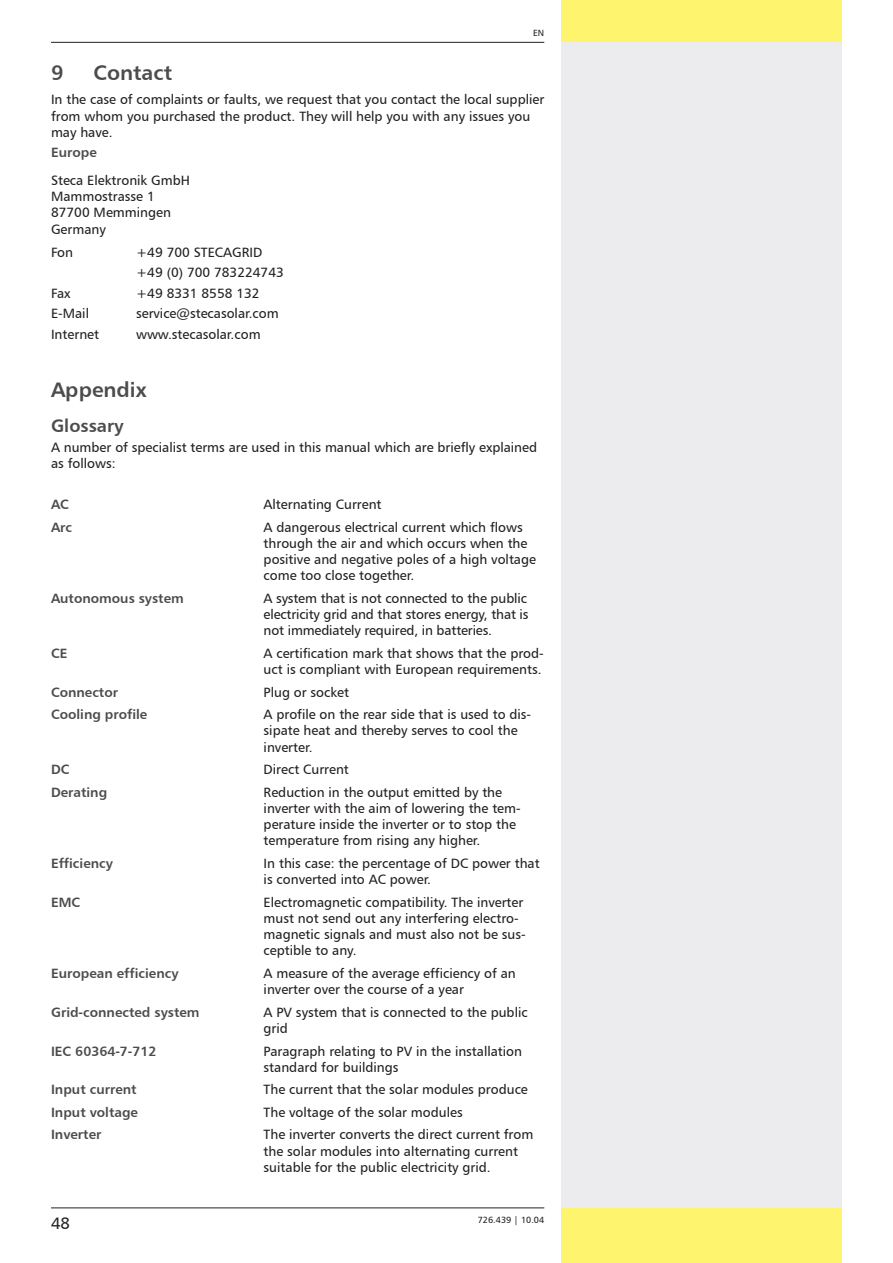
<style>
.page{position:relative;width:893px;height:1263px;background:#fff}
.page>*{position:absolute;margin:0;border:0;box-sizing:border-box;transform-origin:0 0}
.t1{font:21px "Humanist 777 BT Bold B";color:#4b4c4d}
.t2{font:18px "Humanist 777 BT Bold B";color:#4b4c4d}
.t3{font:16.5px "Humanist 777 BT Roman B";color:#231f20}
.t4{font:13.5px/16.2px "Humanist 777 BT Roman B";color:#231f20}
.t5{font:13.5px "Humanist 777 BT Bold B";color:#4b4c4d}
.t6{font:9px "Humanist 777 BT Roman B";color:#231f20}
</style>
<div class="page">
<div style="left:561px;top:0;width:281px;height:43px;background:#fff46d"></div>
<div style="left:561px;top:1208px;width:281px;height:55px;background:#fff46d"></div>
<div style="left:561px;top:43px;width:281px;height:1165px;background:#ececee"></div>
<hr style="left:51px;top:1207px;width:493px;height:1px;background:#231f20">
<hr style="left:51px;top:42px;width:493px;height:1px;background:#231f20">
<p class="t6" style="left:533px;top:27px;width:13px">EN</p>
<h1 class="t1" style="left:51px;top:59px;width:14px">9</h1>
<h1 class="t1" style="left:94px;top:59px;width:80px">Contact</h1>
<p class="t4" style="left:51px;top:91px;width:495px">In the case of complaints or faults, we request that you contact the local supplier from whom you purchased the product. They will help you with any issues you may have.</p>
<p class="t5" style="left:51px;top:144px;width:47px">Europe</p>
<p class="t4" style="left:51px;top:172px;width:141px">Steca Elektronik GmbH<br>Mammostrasse 1<br>87700 Memmingen<br>Germany</p>
<p class="t4" style="left:51px;top:244px;width:23px">Fon</p>
<p class="t4" style="left:136px;top:242px;width:149px;line-height:20.4px">+49 700 STECAGRID +49 (0) 700 783224743</p>
<p class="t4" style="left:51px;top:285px;width:21px">Fax</p>
<p class="t4" style="left:136px;top:285px;width:123px">+49 8331 8558 132</p>
<p class="t4" style="left:51px;top:305px;width:40px">E-Mail</p>
<p class="t4" style="left:136px;top:305px;width:144px">service@stecasolar.com</p>
<p class="t4" style="left:51px;top:326px;width:50px">Internet</p>
<p class="t4" style="left:136px;top:326px;width:126px">www.stecasolar.com</p>
<h1 class="t1" style="left:51px;top:377px;width:97px">Appendix</h1>
<h2 class="t2" style="left:51px;top:414px;width:74px">Glossary</h2>
<p class="t4" style="left:51px;top:439px;width:488px">A number of specialist terms are used in this manual which are briefly explained as follows:</p>
<p class="t5" style="left:51px;top:496px;width:19px">AC</p>
<p class="t4" style="left:264px;top:496px;width:119px">Alternating Current</p>
<p class="t5" style="left:51px;top:518px;width:23px">Arc</p>
<p class="t4" style="left:264px;top:519px;width:274px">A dangerous electrical current which flows through the air and which occurs when the positive and negative poles of a high voltage come too close together.</p>
<p class="t5" style="left:51px;top:590px;width:134px">Autonomous system</p>
<p class="t4" style="left:264px;top:590px;width:266px;text-align:justify">A system that is not connected to the public electricity grid and that stores energy, that is not immediately required, in batteries.</p>
<p class="t5" style="left:51px;top:645px;width:18px">CE</p>
<p class="t4" style="left:264px;top:645px;width:282px">A certification mark that shows that the prod&shy;uct is compliant with European requirements.</p>
<p class="t5" style="left:51px;top:683px;width:69px">Connector</p>
<p class="t4" style="left:264px;top:684px;width:87px">Plug or socket</p>
<p class="t5" style="left:51px;top:706px;width:98px">Cooling profile</p>
<p class="t4" style="left:264px;top:706px;width:269px">A profile on the rear side that is used to dis&shy;sipate heat and thereby serves to cool the inverter.</p>
<p class="t5" style="left:51px;top:761px;width:20px">DC</p>
<p class="t4" style="left:264px;top:761px;width:87px">Direct Current</p>
<p class="t5" style="left:51px;top:783px;width:58px">Derating</p>
<p class="t4" style="left:264px;top:784px;width:259px">Reduction in the output emitted by the inverter with the aim of lowering the tem&shy;perature inside the inverter or to stop the temperature from rising any higher.</p>
<p class="t5" style="left:51px;top:855px;width:63px">Efficiency</p>
<p class="t4" style="left:264px;top:855px;width:278px">In this case: the percentage of DC power that is converted into AC power.</p>
<p class="t5" style="left:51px;top:893px;width:31px">EMC</p>
<p class="t4" style="left:264px;top:894px;width:264px">Electromagnetic compatibility. The inverter must not send out any interfering electro&shy;magnetic signals and must also not be sus&shy;ceptible to any.</p>
<p class="t5" style="left:51px;top:965px;width:129px">European efficiency</p>
<p class="t4" style="left:264px;top:965px;width:254px">A measure of the average efficiency of an inverter over the course of a year</p>
<p class="t5" style="left:51px;top:1003px;width:150px">Grid-connected system</p>
<p class="t4" style="left:264px;top:1004px;width:266px">A PV system that is connected to the public grid</p>
<p class="t5" style="left:51px;top:1042px;width:107px">IEC 60364-7-712</p>
<p class="t4" style="left:264px;top:1042px;width:260px">Paragraph relating to PV in the installation standard for buildings</p>
<p class="t5" style="left:51px;top:1081px;width:87px">Input current</p>
<p class="t4" style="left:264px;top:1081px;width:266px">The current that the solar modules produce</p>
<p class="t5" style="left:51px;top:1104px;width:88px">Input voltage</p>
<p class="t4" style="left:264px;top:1104px;width:201px">The voltage of the solar modules</p>
<p class="t5" style="left:51px;top:1126px;width:52px">Inverter</p>
<p class="t4" style="left:264px;top:1126px;width:271px">The inverter converts the direct current from the solar modules into alternating current suitable for the public electricity grid.</p>
<p class="t3" style="left:51px;top:1213px;width:20px">48</p>
<p class="t6" style="left:478px;top:1214px;width:68px">726.439 | 10.04</p>
</div>
